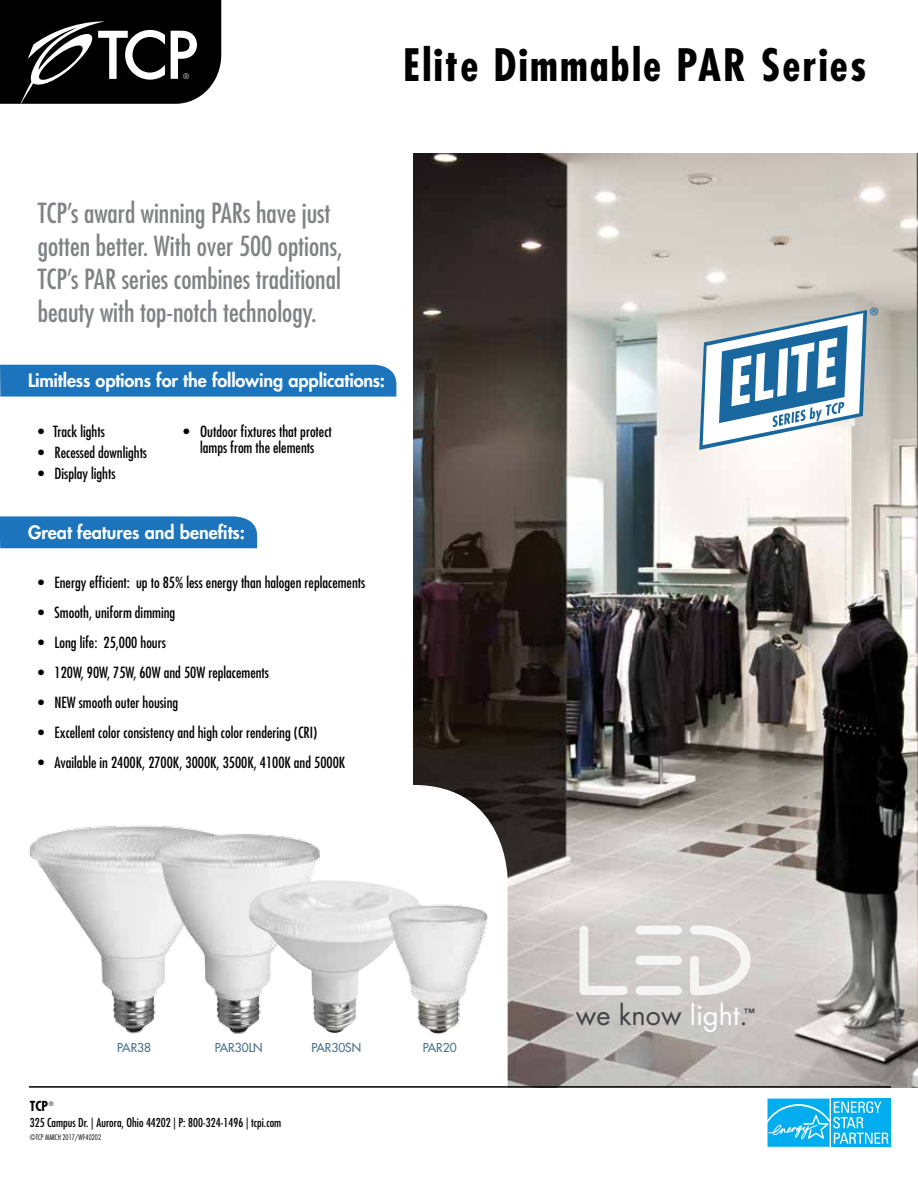
<style>
.page{position:relative;width:918px;height:1188px;background:#fff}
.page>*{position:absolute;margin:0;border:0;box-sizing:border-box;transform-origin:0 0}
.t1{font:700 condensed 43.5px "Futura Std";letter-spacing:.05em;color:#000}
.t2{font:condensed 27px/33px "Futura Std";color:#808285}
.t3{font:27px "Futura Std";color:#434345}
.t4{font:24.15px "Myriad Pro";color:#19679f}
.t5{font:800 18px "Futura Std";letter-spacing:-.005em;color:#fff}
.t6{font:condensed 15px/16.5px "Futura Std";color:#000;text-align:center}
.t7{font:700 condensed 13.5px "Futura Std";color:#000}
.t8{font:condensed 12px "Futura Std";color:#000}
.t9{font:500 12px "Futura Std";color:#477086}
.t10{font:800 11.1px "Futura Std";color:#414042}
.t11{font:300 condensed 7.5px "Futura Std";color:#000}
.t12{font:300 7.5px "Futura Std";color:#fff}
.s1{color:#fff}
.s2{color:#414042}
</style>
<div class="page">
<img style="left:414px;top:153px;width:504px;height:935px">
<svg style="left:28px;top:785px;width:480px;height:302px"></svg>
<svg style="left:0;top:364px;width:396px;height:33px;background:#257abe"></svg>
<div style="left:0;top:516px;width:257px;height:32px;background:#1c75bc"></div>
<hr style="left:29px;top:1086px;width:862px;height:2px;background:#000">
<svg style="left:699px;top:310px;width:168px;height:140px"></svg>
<svg style="left:767px;top:1098px;width:124px;height:49px;background:#2ebcf1"></svg>
<img style="left:28px;top:808px;width:216px;height:239px">
<img style="left:140px;top:820px;width:194px;height:231px">
<img style="left:249px;top:880px;width:174px;height:154px">
<img style="left:376px;top:897px;width:116px;height:148px">
<svg style="left:580px;top:926px;width:48px;height:69px"></svg>
<div style="left:636px;top:956px;width:46px;height:9px;background:#f5f5f4;border-radius:5px"></div>
<div style="left:636px;top:986px;width:46px;height:9px;background:#f4f4f3;border-radius:5px"></div>
<div style="left:636px;top:926px;width:46px;height:9px;background:#f6f5f4;border-radius:5px"></div>
<svg style="left:690px;top:925px;width:61px;height:70px"></svg>
<svg style="left:0;top:0;width:221px;height:104px;background:#292929"></svg>
<p class="t12" style="left:183px;top:71px;width:7px">®</p>
<h1 class="t1" style="left:403px;top:38px;width:465px">Elite Dimmable PAR Series</h1>
<h2 class="t2" style="left:38px;top:197px;width:306px">TCP’s award winning PARs have just gotten better. With over 500 options, TCP’s PAR series combines traditional beauty with top-notch technology.</h2>
<p class="t5" style="left:28px;top:369px;width:358px">Limitless options for the following applications:</p>
<p class="t6" style="left:38px;top:423px;width:68px">• Track lights</p>
<p class="t6" style="left:38px;top:444px;width:111px">• Recessed downlights</p>
<p class="t6" style="left:38px;top:465px;width:79px">• Display lights</p>
<p class="t6" style="left:184px;top:423px;width:150px">• Outdoor fixtures that protect lamps from the elements</p>
<p class="t5" style="left:28px;top:520px;width:219px">Great features and benefits:</p>
<p class="t6" style="left:38px;top:574px;width:329px">• Energy efficient: up to 85% less energy than halogen replacements</p>
<p class="t6" style="left:38px;top:604px;width:139px">• Smooth, uniform dimming</p>
<p class="t6" style="left:38px;top:634px;width:129px">• Long life: 25,000 hours</p>
<p class="t6" style="left:38px;top:664px;width:232px">• 120W, 90W, 75W, 60W and 50W replacements</p>
<p class="t6" style="left:38px;top:694px;width:142px">• NEW smooth outer housing</p>
<p class="t6" style="left:38px;top:724px;width:281px">• Excellent color consistency and high color rendering (CRI)</p>
<p class="t6" style="left:38px;top:754px;width:309px">• Available in 2400K, 2700K, 3000K, 3500K, 4100K and 5000K</p>
<h3 class="t4" style="left:869px;top:301px;width:12px">®</h3>
<h2 class="t3" style="left:576px;top:998px;width:174px">we know <span class="s1">light</span><span class="s2">.</span></h2>
<p class="t10" style="left:744px;top:1006px;width:13px">™</p>
<p class="t7" style="left:30px;top:1097px;width:25px">TCP<sup>®</sup></p>
<p class="t9" style="left:117px;top:1040px;width:35px">PAR38</p>
<p class="t9" style="left:215px;top:1040px;width:49px">PAR30LN</p>
<p class="t9" style="left:311px;top:1040px;width:51px">PAR30SN</p>
<p class="t9" style="left:423px;top:1040px;width:35px">PAR20</p>
<p class="t8" style="left:30px;top:1116px;width:253px">325 Campus Dr. | Aurora, Ohio 44202 | P: 800-324-1496 | tcpi.com</p>
<p class="t11" style="left:30px;top:1133px;width:73px">©TCP MARCH 2017/WF40202</p>
</div>
